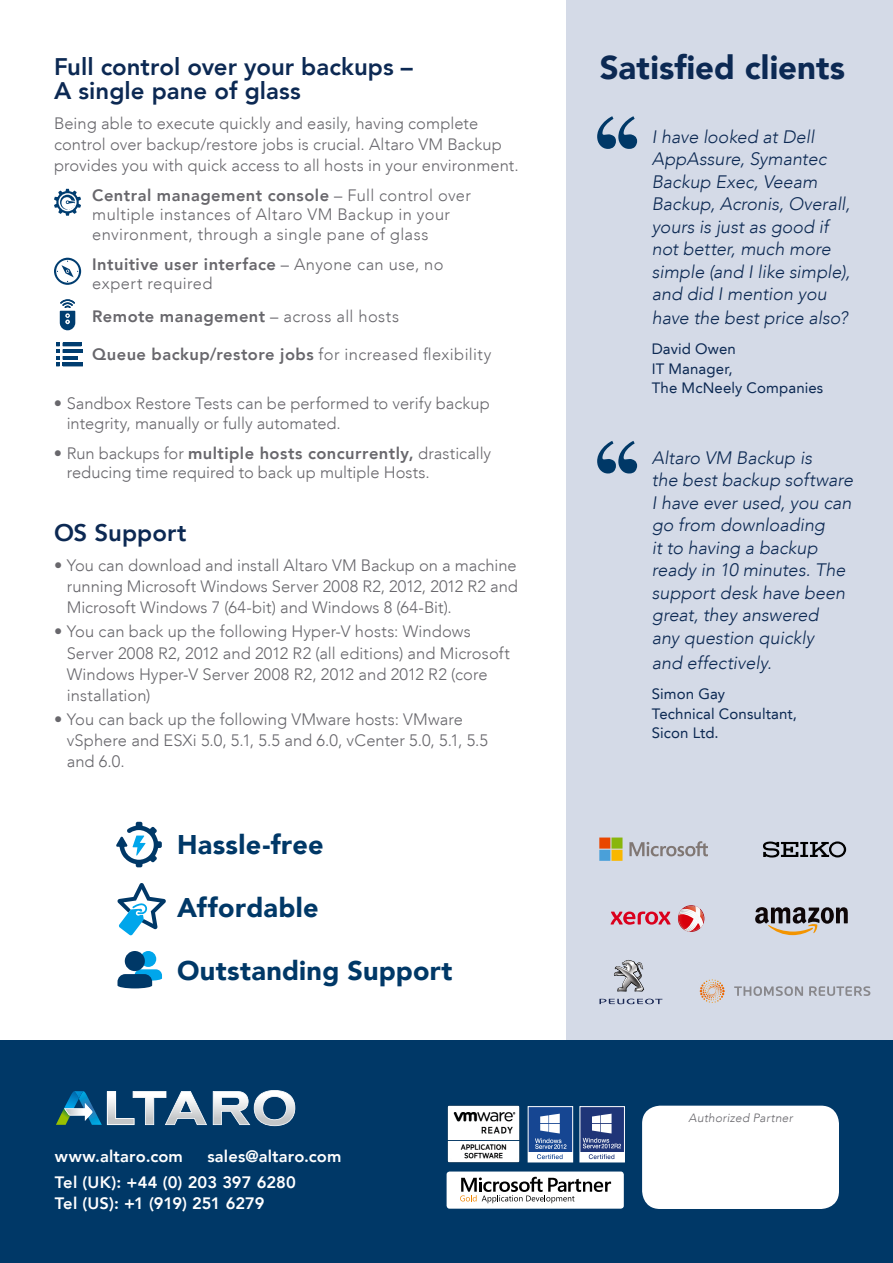
<style>
.page{position:relative;width:893px;height:1263px;background:#fff}
.page>*{position:absolute;margin:0;border:0;box-sizing:border-box;transform-origin:0 0}
.t1{font:900 33px "Avenir LT";letter-spacing:.005em;color:#0c2953}
.t2{font:900 27px "Avenir LT";letter-spacing:.01em;color:#003867}
.t3{font:800 24px/24px "Avenir LT";color:#0c2953}
.t4{font:italic 300 18px/22.6px "Avenir LT";color:#0c2953}
.t5{font:300 16.5px/21px "Avenir LT";letter-spacing:.005em;color:#68676c}
.t6{font:300 16.5px/19.5px "Avenir LT";letter-spacing:.025em;color:#68676c}
.t7{font:800 16.5px "Avenir LT";letter-spacing:.03em;color:#68676c}
.t8{font:800 16.5px/21px "Avenir LT";letter-spacing:.01em;color:#fff}
.t9{font:15px/19.5px "Avenir LT";letter-spacing:.005em;color:#0c2953}
.t10{font:italic 300 12px "Avenir LT";letter-spacing:.025em;color:#68676c}
.s1{font-weight:800}
.s2{font-weight:300}
</style>
<div class="page">
<div style="left:566px;top:0;width:327px;height:1041px;background:#d4dae7"></div>
<svg style="left:614px;top:960px;width:30px;height:31px"></svg>
<svg style="left:599px;top:999px;width:63px;height:5px"></svg>
<img style="left:687px;top:905px;width:17px;height:20px">
<svg style="left:611px;top:911px;width:60px;height:14px"></svg>
<svg style="left:678px;top:906px;width:25px;height:26px"></svg>
<svg style="left:734px;top:986px;width:136px;height:10px"></svg>
<svg style="left:700px;top:979px;width:25px;height:23px"></svg>
<svg style="left:763px;top:841px;width:83px;height:16px"></svg>
<svg style="left:755px;top:907px;width:93px;height:28px"></svg>
<svg style="left:629px;top:841px;width:79px;height:15px"></svg>
<svg style="left:599px;top:837px;width:23px;height:24px"></svg>
<div style="left:0;top:1041px;width:893px;height:222px;background:#003867"></div>
<div style="left:642px;top:1106px;width:197px;height:103px;background:#fff;border-radius:18px"></div>
<svg style="left:56px;top:1091px;width:151px;height:34px"></svg>
<svg style="left:213px;top:1090px;width:82px;height:36px"></svg>
<div style="left:580px;top:1106px;width:45px;height:56px;background:#1f3578;border:1px solid #fff"></div>
<svg style="left:583px;top:1114px;width:38px;height:34px"></svg>
<div style="left:580px;top:1152px;width:45px;height:10px;background:#fff"></div>
<svg style="left:589px;top:1154px;width:25px;height:5px"></svg>
<div style="left:528px;top:1106px;width:45px;height:56px;background:#164692;border:1px solid #fff"></div>
<div style="left:528px;top:1152px;width:45px;height:10px;background:#fff"></div>
<svg style="left:535px;top:1114px;width:31px;height:45px"></svg>
<div style="left:447px;top:1171px;width:177px;height:38px;background:#fff;border-radius:3px"></div>
<svg style="left:460px;top:1177px;width:151px;height:26px"></svg>
<svg style="left:597px;top:116px;width:40px;height:33px"></svg>
<svg style="left:597px;top:441px;width:40px;height:32px"></svg>
<svg style="left:54px;top:258px;width:27px;height:27px"></svg>
<svg style="left:54px;top:189px;width:27px;height:27px"></svg>
<svg style="left:60px;top:299px;width:15px;height:31px"></svg>
<hr style="left:63px;top:363px;width:20px;height:3px;background:#003d70">
<hr style="left:63px;top:349px;width:20px;height:4px;background:#003d70">
<hr style="left:63px;top:343px;width:18px;height:3px;background:#003d70">
<hr style="left:63px;top:356px;width:15px;height:3px;background:#003d70">
<svg style="left:56px;top:343px;width:4px;height:23px"></svg>
<div style="left:140px;top:951px;width:16px;height:16px;background:#00a6eb;border-radius:50%"></div>
<div style="left:125px;top:951px;width:20px;height:20px;background:#003867;border-radius:50%"></div>
<svg style="left:117px;top:969px;width:45px;height:19px"></svg>
<svg style="left:116px;top:822px;width:46px;height:45px"></svg>
<svg style="left:117px;top:883px;width:49px;height:53px"></svg>
<img style="left:447px;top:1105px;width:85px;height:58px">
<h3 class="t3" style="left:54px;top:55px;width:360px">Full control over your backups –<br>A single pane of glass</h3>
<p class="t5" style="left:54px;top:113px;width:466px">Being able to execute quickly and easily, having complete control over backup/restore jobs is crucial. Altaro VM Backup provides you with quick access to all hosts in your environment.</p>
<p class="t6" style="left:92px;top:186px;width:380px"><span class="s1">Central management console</span> – Full control over multiple instances of Altaro VM Backup in your environment, through a single pane of glass</p>
<p class="t6" style="left:92px;top:255px;width:353px"><span class="s1">Intuitive user interface</span> – Anyone can use, no expert required</p>
<p class="t7" style="left:92px;top:307px;width:308px">Remote management <span class="s2">– across all hosts</span></p>
<p class="t7" style="left:92px;top:344px;width:401px">Queue backup/restore jobs <span class="s2">for increased flexibility</span></p>
<p class="t5" style="left:67px;top:394px;width:425px;line-height:19.5px;text-indent:-13px"><span class="s1">•</span> Sandbox Restore Tests can be performed to verify backup integrity, manually or fully automated.</p>
<p class="t5" style="left:67px;top:444px;width:426px;line-height:19.5px;text-indent:-13px"><span class="s1">•</span> Run backups for <span class="s1">multiple hosts concurrently,</span> drastically reducing time required to back up multiple Hosts.</p>
<h3 class="t3" style="left:54px;top:521px;width:134px">OS Support</h3>
<p class="t5" style="left:67px;top:555px;width:453px;text-align:justify;text-indent:-13px">• You can download and install Altaro VM Backup on a machine running Microsoft Windows Server 2008 R2, 2012, 2012 R2 and Microsoft Windows 7 (64-bit) and Windows 8 (64-Bit).</p>
<p class="t5" style="left:67px;top:621px;width:445px;text-indent:-13px">• You can back up the following Hyper-V hosts: Windows Server 2008 R2, 2012 and 2012 R2 (all editions) and Microsoft Windows Hyper-V Server 2008 R2, 2012 and 2012 R2 (core installation)</p>
<p class="t5" style="left:67px;top:708px;width:423px;text-indent:-13px">• You can back up the following VMware hosts: VMware vSphere and ESXi 5.0, 5.1, 5.5 and 6.0, vCenter 5.0, 5.1, 5.5 and 6.0.</p>
<h2 class="t2" style="left:177px;top:828px;width:148px">Hassle-free</h2>
<h2 class="t2" style="left:177px;top:891px;width:143px">Affordable</h2>
<h2 class="t2" style="left:177px;top:954px;width:277px">Outstanding Support</h2>
<p class="t8" style="left:55px;top:1145px;width:130px">www.altaro.com</p>
<p class="t8" style="left:207px;top:1145px;width:136px">sales@altaro.com</p>
<p class="t8" style="left:55px;top:1171px;width:243px">Tel (UK): +44 (0) 203 397 6280<br>Tel (US): +1 (919) 251 6279</p>
<h1 class="t1" style="left:600px;top:48px;width:247px">Satisfied clients</h1>
<p class="t4" style="left:652px;top:125px;width:200px">I have looked at Dell<br>AppAssure, Symantec<br>Backup Exec, Veeam<br>Backup, Acronis, Overall, yours is just as good if not better, much more simple (and I like simple), and did I mention you have the best price also?</p>
<p class="t9" style="left:652px;top:339px;width:173px">David Owen<br>IT Manager,<br>The McNeely Companies</p>
<p class="t4" style="left:652px;top:446px;width:203px">Altaro VM Backup is<br>the best backup software<br>I have ever used, you can go from downloading<br>it to having a backup ready in 10 minutes. The support desk have been great, they answered<br>any question quickly</p>
<p class="t4" style="left:652px;top:652px;width:121px">and effectively.</p>
<p class="t9" style="left:652px;top:684px;width:147px">Simon Gay<br>Technical Consultant,<br>Sicon Ltd.</p>
<p class="t10" style="left:688px;top:1111px;width:106px">Authorized Partner</p>
</div>
